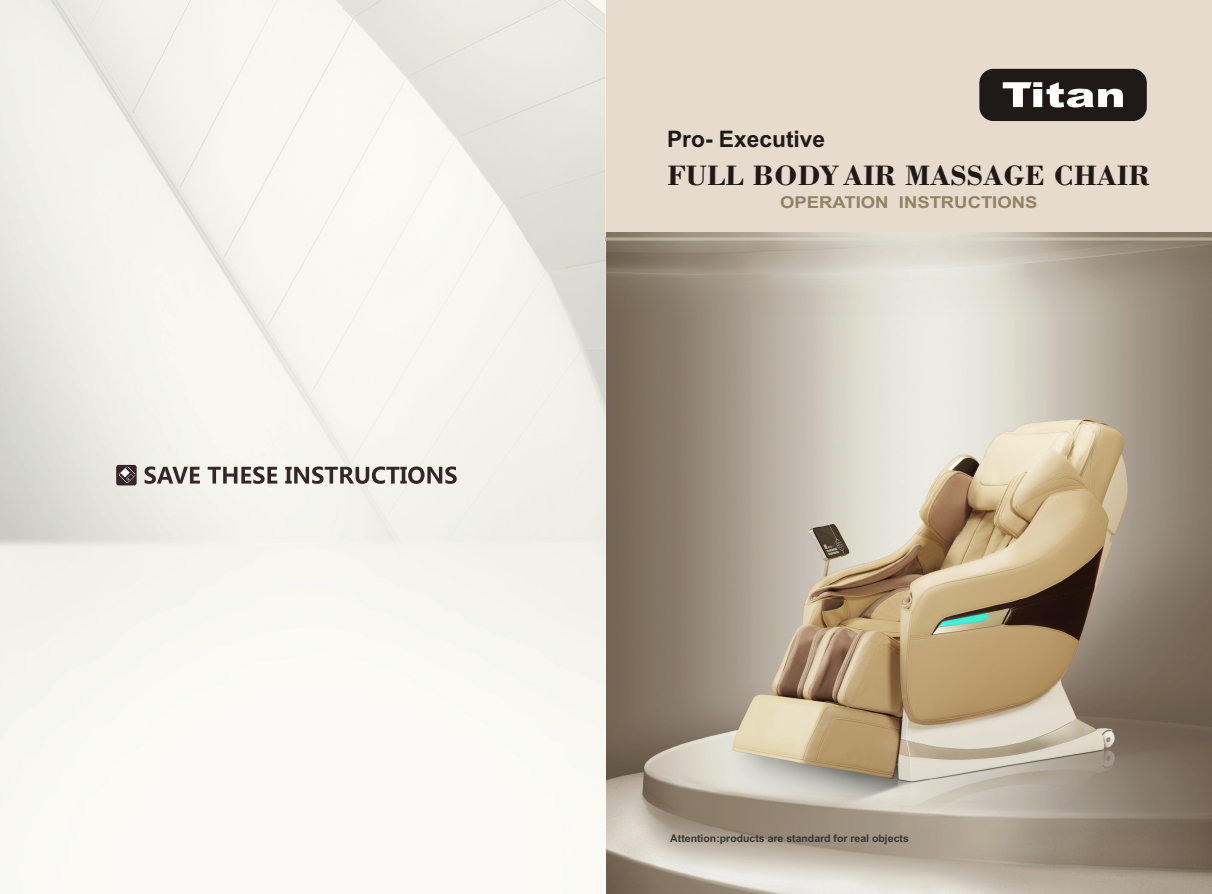
<style>
.page{position:relative;width:1212px;height:894px;background:#fff}
.page>*{position:absolute;margin:0;border:0;box-sizing:border-box;transform-origin:0 0}
.t1{font:29.7px "Bodoni Bd BT";letter-spacing:-.01em;color:#1f1a17}
.t2{font:700 22.8px "Arial";color:#1f1a17}
.t3{font:700 16.5px "Arial";color:#948266;scale:1.12 1}
.t4{font:700 10.5px "Arial";color:#383633}
</style>
<div class="page">
<img style="left:0;top:0;width:1212px;height:894px">
<div style="left:606px;top:0;width:606px;height:232px;background:#e6dbcc"></div>
<img style="left:606px;top:238px;width:606px;height:3px">
<svg style="left:145px;top:466px;width:55px;height:18px"></svg>
<svg style="left:208px;top:466px;width:69px;height:18px"></svg>
<svg style="left:285px;top:466px;width:172px;height:18px;background:#9e9794"></svg>
<div style="left:116px;top:465px;width:21px;height:20px;background:#362629;border-radius:3px"></div>
<svg style="left:119px;top:467px;width:16px;height:16px"></svg>
<img style="left:731px;top:420px;width:397px;height:431px">
<div style="left:979px;top:69px;width:168px;height:52px;background:#1f1a17;border-radius:14px"></div>
<svg style="left:1003px;top:82px;width:120px;height:25px"></svg>
<h2 class="t2" style="left:667px;top:130px;width:160px">Pro- Executive</h2>
<h1 class="t1" style="left:667px;top:163px;width:485px">FULL BODYAIR MASSAGE CHAIR</h1>
<h3 class="t3" style="left:780px;top:196px;width:231px">OPERATION INSTRUCTIONS</h3>
<p class="t4" style="left:670px;top:834px;width:240px">Attention:products are standard for real objects</p>
</div>
